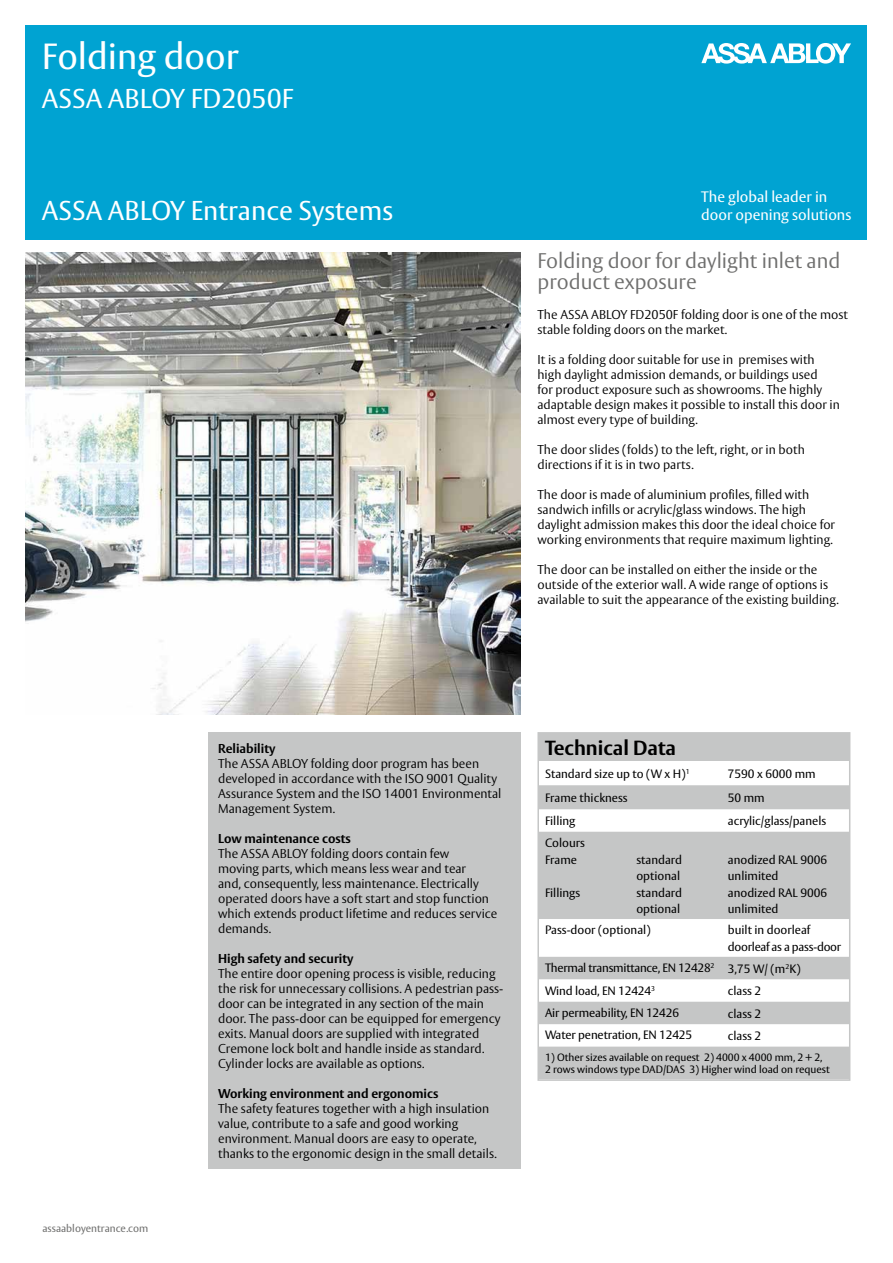
<style>
.page{position:relative;width:893px;height:1263px;background:#fff}
.page>*{position:absolute;margin:0;border:0;box-sizing:border-box;transform-origin:0 0}
.t1{font:36px "ASSA Vesta";color:#fff}
.t2{font:27px "ASSA Vesta";color:#fff}
.t3{font:300 21px/21px "ASSA Vesta";color:#6f6f6e}
.t4{font:700 20.25px "ASSA Vesta";color:#000}
.t5{font:15px/18px "ASSA Vesta";color:#fff}
.t6{font:300 12.75px/15px "ASSA Vesta";color:#000}
.t7{font:700 12.75px "ASSA Vesta";color:#000}
.t8{font:12px/16.5px "ASSA Vesta";color:#000}
.t9{font:12px/16.5px "ASSA Vesta";letter-spacing:-.02em;color:#000}
.t10{font:10.5px/12.6px "ASSA Vesta";color:#000}
.t11{font:10.5px "ASSA Vesta";color:#6f6f6e}
</style>
<div class="page">
<div style="left:25px;top:25px;width:842px;height:215px;background:#00a3d2"></div>
<svg style="left:701px;top:43px;width:150px;height:21px"></svg>
<img style="left:25px;top:252px;width:495px;height:462px">
<div style="left:207px;top:732px;width:313px;height:436px;background:#c5c6c6"></div>
<div style="left:539px;top:734px;width:310px;height:27px;background:#c5c6c6"></div>
<svg style="left:540px;top:785px;width:307px;height:293px;fill:#c5c6c6"></svg>
<div style="left:537px;top:732px;width:313px;height:349px;border:2px solid #c5c6c6"></div>
<h1 class="t1" style="left:42px;top:35px;width:199px">Folding door</h1>
<h2 class="t2" style="left:42px;top:82px;width:253px">ASSA ABLOY FD2050F</h2>
<h2 class="t2" style="left:42px;top:194px;width:353px">ASSA ABLOY Entrance Systems</h2>
<p class="t5" style="left:701px;top:189px;width:152px">The global leader in door opening solutions</p>
<p class="t11" style="left:43px;top:1222px;width:107px">assaabloyentrance.com</p>
<h3 class="t3" style="left:537px;top:251px;width:304px">Folding door for daylight inlet and product exposure</h3>
<p class="t6" style="left:537px;top:308px;width:312px">The ASSA ABLOY FD2050F folding door is one of the most stable folding doors on the market.</p>
<p class="t6" style="left:537px;top:353px;width:304px">It is a folding door suitable for use in premises with high daylight admission demands, or buildings used<br>for product exposure such as showrooms. The highly adaptable design makes it possible to install this door in almost every type of building.</p>
<p class="t6" style="left:537px;top:443px;width:269px">The door slides (folds) to the left, right, or in both directions if it is in two parts.</p>
<p class="t6" style="left:537px;top:488px;width:299px">The door is made of aluminium profiles, filled with sandwich infills or acrylic/glass windows. The high daylight admission makes this door the ideal choice for working environments that require maximum lighting.</p>
<p class="t6" style="left:537px;top:563px;width:303px">The door can be installed on either the inside or the outside of the exterior wall. A wide range of options is available to suit the appearance of the existing building.</p>
<p class="t7" style="left:218px;top:740px;width:59px">Reliability</p>
<p class="t6" style="left:218px;top:756px;width:285px">The ASSA ABLOY folding door program has been developed in accordance with the ISO 9001 Quality Assurance System and the ISO 14001 Environmental Management System.</p>
<p class="t7" style="left:218px;top:830px;width:134px">Low maintenance costs</p>
<p class="t6" style="left:218px;top:846px;width:281px">The ASSA ABLOY folding doors contain few<br>moving parts, which means less wear and tear<br>and, consequently, less maintenance. Electrically operated doors have a soft start and stop function which extends product lifetime and reduces service demands.</p>
<p class="t7" style="left:218px;top:950px;width:137px">High safety and security</p>
<p class="t6" style="left:218px;top:966px;width:287px">The entire door opening process is visible, reducing the risk for unnecessary collisions. A pedestrian pass&shy;door can be integrated in any section of the main door. The pass-door can be equipped for emergency exits. Manual doors are supplied with integrated Cremone lock bolt and handle inside as standard.<br>Cylinder locks are available as options.</p>
<p class="t7" style="left:218px;top:1085px;width:222px">Working environment and ergonomics</p>
<p class="t6" style="left:218px;top:1101px;width:280px">The safety features together with a high insulation value, contribute to a safe and good working environment. Manual doors are easy to operate, thanks to the ergonomic design in the small details.</p>
<h3 class="t4" style="left:545px;top:736px;width:133px">Technical Data</h3>
<p class="t8" style="left:545px;top:766px;width:146px">Standard size up to (W x H)<sup>1</sup></p>
<p class="t8" style="left:728px;top:766px;width:89px">7590 x 6000 mm</p>
<p class="t8" style="left:545px;top:790px;width:84px">Frame thickness</p>
<p class="t8" style="left:728px;top:790px;width:38px">50 mm</p>
<p class="t8" style="left:545px;top:813px;width:32px">Filling</p>
<p class="t8" style="left:728px;top:813px;width:100px">acrylic/glass/panels</p>
<p class="t8" style="left:545px;top:835px;width:41px">Colours<br>Frame</p>
<p class="t8" style="left:545px;top:884px;width:37px">Fillings</p>
<p class="t8" style="left:636px;top:851px;width:47px">standard optional standard optional</p>
<p class="t8" style="left:728px;top:851px;width:101px">anodized RAL 9006 unlimited anodized RAL 9006 unlimited</p>
<p class="t8" style="left:545px;top:922px;width:107px">Pass-door (optional)</p>
<p class="t9" style="left:728px;top:922px;width:115px">built in doorleaf doorleaf as a pass-door</p>
<p class="t9" style="left:545px;top:957px;width:257px;line-height:22.5px">Thermal transmittance, EN 12428<sup>2</sup> 3,75 W/ (m<sup>2</sup>K)<br>Wind load, EN 12424<sup>3</sup></p>
<p class="t8" style="left:728px;top:983px;width:35px">class 2</p>
<p class="t8" style="left:545px;top:1005px;width:136px">Air permeability, EN 12426</p>
<p class="t8" style="left:728px;top:1006px;width:35px">class 2</p>
<p class="t8" style="left:545px;top:1027px;width:149px">Water penetration, EN 12425</p>
<p class="t8" style="left:728px;top:1028px;width:35px">class 2</p>
<p class="t10" style="left:545px;top:1051px;width:286px">1) Other sizes available on request 2) 4000 x 4000 mm, 2 + 2,<br>2 rows windows type DAD/DAS 3) Higher wind load on request</p>
</div>
